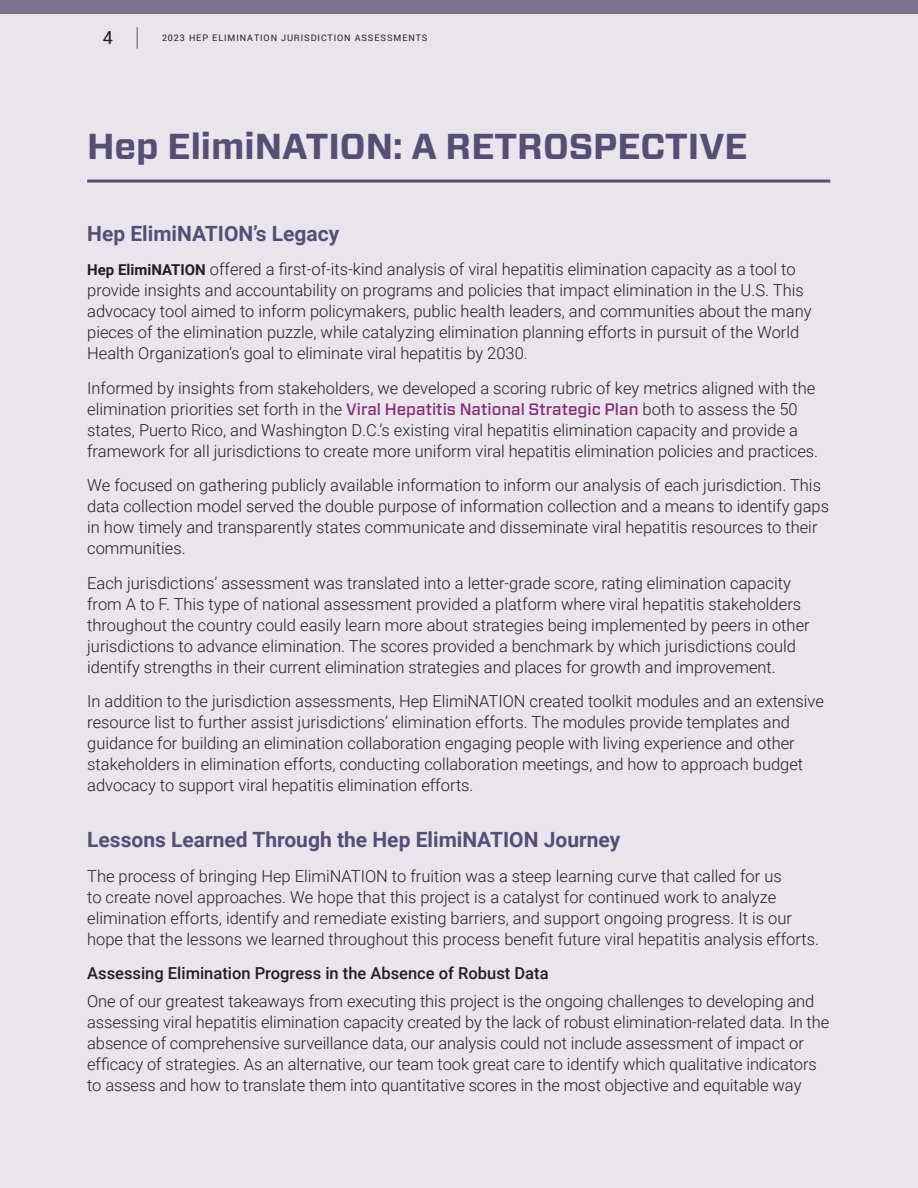
<style>
.page{position:relative;width:918px;height:1188px;background:#eae5ed}
.page>*{position:absolute;margin:0;border:0;box-sizing:border-box;transform-origin:0 0}
.t1{font:700 36px "Forza";color:#564f75}
.t2{font:700 21px "Roboto";color:#564f75}
.t3{font:18px "Roboto";color:#231f20}
.t4{font:300 16.5px/21px "Roboto";color:#231f20}
.t5{font:500 16.5px "Roboto";color:#231f20}
.t6{font:9px "Roboto";letter-spacing:.1em;color:#231f20}
.s1{font-weight:700;font-size:15px}
.s2{font-family:"Forza";font-weight:500;color:#862b75}
</style>
<div class="page">
<div style="left:0;top:0;width:918px;height:14px;background:#7e7291"></div>
<svg style="left:137px;top:27px;width:1px;height:22px"></svg>
<hr style="left:87px;top:180px;width:743px;height:3px;background:#564f75">
<p class="t3" style="left:103px;top:25px;width:12px">4</p>
<p class="t6" style="left:162px;top:31px;width:267px">2023 HEP ELIMINATION JURISDICTION ASSESSMENTS</p>
<h2 class="t1" style="left:87px;top:123px;width:662px">Hep ElimiNATION: A RETROSPECTIVE</h2>
<h3 class="t2" style="left:87px;top:218px;width:254px">Hep ElimiNATION’s Legacy</h3>
<p class="t4" style="left:87px;top:258px;width:726px"><span class="s1">Hep ElimiNATION</span> offered a first-of-its-kind analysis of viral hepatitis elimination capacity as a tool to provide insights and accountability on programs and policies that impact elimination in the U.S. This advocacy tool aimed to inform policymakers, public health leaders, and communities about the many pieces of the elimination puzzle, while catalyzing elimination planning efforts in pursuit of the World Health Organization’s goal to eliminate viral hepatitis by 2030.</p>
<p class="t4" style="left:87px;top:377px;width:733px">Informed by insights from stakeholders, we developed a scoring rubric of key metrics aligned with the elimination priorities set forth in the <span class="s2">Viral Hepatitis National Strategic Plan</span> both to assess the 50 states, Puerto Rico, and Washington D.C.’s existing viral hepatitis elimination capacity and provide a framework for all jurisdictions to create more uniform viral hepatitis elimination policies and practices.</p>
<p class="t4" style="left:87px;top:474px;width:743px">We focused on gathering publicly available information to inform our analysis of each jurisdiction. This data collection model served the double purpose of information collection and a means to identify gaps in how timely and transparently states communicate and disseminate viral hepatitis resources to their communities.</p>
<p class="t4" style="left:87px;top:572px;width:724px">Each jurisdictions’ assessment was translated into a letter-grade score, rating elimination capacity from A to F. This type of national assessment provided a platform where viral hepatitis stakeholders throughout the country could easily learn more about strategies being implemented by peers in other jurisdictions to advance elimination. The scores provided a benchmark by which jurisdictions could identify strengths in their current elimination strategies and places for growth and improvement.</p>
<p class="t4" style="left:87px;top:690px;width:738px">In addition to the jurisdiction assessments, Hep ElimiNATION created toolkit modules and an extensive resource list to further assist jurisdictions’ elimination efforts. The modules provide templates and guidance for building an elimination collaboration engaging people with living experience and other stakeholders in elimination efforts, conducting collaboration meetings, and how to approach budget advocacy to support viral hepatitis elimination efforts.</p>
<h3 class="t2" style="left:87px;top:825px;width:535px">Lessons Learned Through the Hep ElimiNATION Journey</h3>
<p class="t4" style="left:87px;top:865px;width:733px">The process of bringing Hep ElimiNATION to fruition was a steep learning curve that called for us<br>to create novel approaches. We hope that this project is a catalyst for continued work to analyze elimination efforts, identify and remediate existing barriers, and support ongoing progress. It is our hope that the lessons we learned throughout this process benefit future viral hepatitis analysis efforts.</p>
<h4 class="t5" style="left:87px;top:962px;width:463px">Assessing Elimination Progress in the Absence of Robust Data</h4>
<p class="t4" style="left:87px;top:990px;width:744px">One of our greatest takeaways from executing this project is the ongoing challenges to developing and assessing viral hepatitis elimination capacity created by the lack of robust elimination-related data. In the absence of comprehensive surveillance data, our analysis could not include assessment of impact or efficacy of strategies. As an alternative, our team took great care to identify which qualitative indicators to assess and how to translate them into quantitative scores in the most objective and equitable way</p>
</div>
